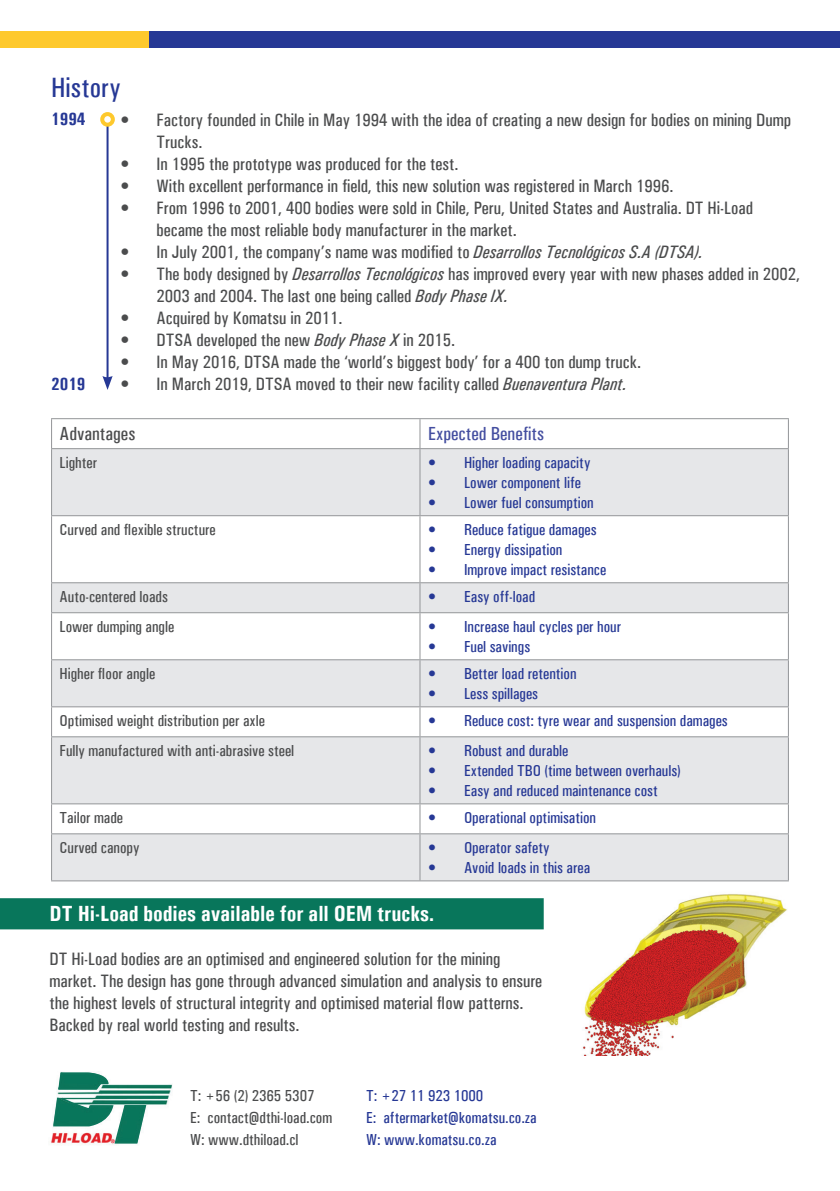
<style>
.page{position:relative;width:840px;height:1191px;background:#fff}
.page>*{position:absolute;margin:0;border:0;box-sizing:border-box;transform-origin:0 0}
.t1{font:500 condensed 28px "Univers";letter-spacing:.005em;color:#263895}
.t2{font:700 condensed 22px "Univers";color:#fff}
.t3{font:500 condensed 19px "Univers";color:#444ea0}
.t4{font:500 condensed 19px "Univers";color:#4b4c4d}
.t5{font:500 condensed 18px/22px "Univers";color:#4b4c4d}
.t6{font:700 condensed 18px "Univers";color:#263895}
.t7{font:500 condensed 16px/22px "Univers";color:#263895}
.t8{font:500 condensed 16px/22px "Univers";color:#4b4c4d}
.s1{font-style:italic}
</style>
<div class="page">
<div style="left:148px;top:31px;width:691px;height:17px;background:#263895"></div>
<div style="left:0;top:31px;width:148px;height:17px;background:#fec92d"></div>
<hr style="left:106px;top:118px;width:2px;height:261px;background:#263895">
<svg style="left:102px;top:376px;width:11px;height:14px"></svg>
<div style="left:0;top:898px;width:543px;height:31px;background:#08765b"></div>
<div style="left:102px;top:114px;width:11px;height:11px;background:#fff;border-radius:50%"></div>
<div style="left:100px;top:112px;width:15px;height:15px;border:4px solid #fec92d;border-radius:50%"></div>
<svg style="left:52px;top:449px;width:735px;height:431px;fill:#e6e7e9"></svg>
<hr style="left:51px;top:418px;width:369px;height:1px;background:#939598">
<svg style="left:51px;top:419px;width:1px;height:29px"></svg>
<hr style="left:420px;top:418px;width:368px;height:1px;background:#939598">
<svg style="left:419px;top:419px;width:1px;height:29px"></svg>
<hr style="left:51px;top:448px;width:369px;height:1px;background:#939598">
<hr style="left:51px;top:449px;width:1px;height:66px;background:#939598">
<hr style="left:420px;top:448px;width:368px;height:1px;background:#939598">
<hr style="left:419px;top:449px;width:1px;height:66px;background:#939598">
<hr style="left:787px;top:449px;width:1px;height:66px;background:#939598">
<hr style="left:51px;top:515px;width:369px;height:1px;background:#939598">
<hr style="left:51px;top:516px;width:1px;height:66px;background:#939598">
<hr style="left:420px;top:515px;width:368px;height:1px;background:#939598">
<hr style="left:419px;top:516px;width:1px;height:66px;background:#939598">
<hr style="left:787px;top:516px;width:1px;height:66px;background:#939598">
<hr style="left:51px;top:582px;width:369px;height:1px;background:#939598">
<svg style="left:51px;top:583px;width:1px;height:29px"></svg>
<hr style="left:420px;top:582px;width:368px;height:1px;background:#939598">
<svg style="left:419px;top:583px;width:1px;height:29px"></svg>
<svg style="left:787px;top:583px;width:1px;height:29px"></svg>
<hr style="left:51px;top:612px;width:369px;height:1px;background:#939598">
<hr style="left:51px;top:613px;width:1px;height:46px;background:#939598">
<hr style="left:420px;top:612px;width:368px;height:1px;background:#939598">
<hr style="left:419px;top:613px;width:1px;height:46px;background:#939598">
<hr style="left:787px;top:613px;width:1px;height:46px;background:#939598">
<hr style="left:51px;top:659px;width:369px;height:1px;background:#939598">
<hr style="left:51px;top:660px;width:1px;height:46px;background:#939598">
<hr style="left:420px;top:659px;width:368px;height:1px;background:#939598">
<hr style="left:419px;top:660px;width:1px;height:46px;background:#939598">
<hr style="left:787px;top:660px;width:1px;height:46px;background:#939598">
<hr style="left:51px;top:706px;width:369px;height:1px;background:#939598">
<svg style="left:51px;top:707px;width:1px;height:29px"></svg>
<hr style="left:420px;top:706px;width:368px;height:1px;background:#939598">
<svg style="left:419px;top:707px;width:1px;height:29px"></svg>
<hr style="left:51px;top:736px;width:369px;height:1px;background:#939598">
<hr style="left:51px;top:737px;width:1px;height:66px;background:#939598">
<hr style="left:420px;top:736px;width:368px;height:1px;background:#939598">
<hr style="left:419px;top:737px;width:1px;height:66px;background:#939598">
<hr style="left:787px;top:737px;width:1px;height:66px;background:#939598">
<hr style="left:51px;top:803px;width:369px;height:1px;background:#939598">
<svg style="left:51px;top:804px;width:1px;height:29px"></svg>
<hr style="left:420px;top:803px;width:368px;height:1px;background:#939598">
<svg style="left:419px;top:804px;width:1px;height:29px"></svg>
<hr style="left:51px;top:833px;width:369px;height:1px;background:#939598">
<hr style="left:51px;top:834px;width:1px;height:46px;background:#939598">
<hr style="left:420px;top:833px;width:368px;height:1px;background:#939598">
<hr style="left:419px;top:834px;width:1px;height:46px;background:#939598">
<hr style="left:787px;top:834px;width:1px;height:46px;background:#939598">
<hr style="left:51px;top:880px;width:369px;height:1px;background:#939598">
<hr style="left:420px;top:880px;width:368px;height:1px;background:#939598">
<img style="left:583px;top:894px;width:204px;height:161px">
<img style="left:51px;top:1084px;width:122px;height:61px">
<svg style="left:52px;top:1072px;width:95px;height:72px"></svg>
<h1 class="t1" style="left:51px;top:71px;width:71px">History</h1>
<p class="t6" style="left:51px;top:108px;width:36px">1994</p>
<p class="t6" style="left:51px;top:373px;width:36px">2019</p>
<p class="t5" style="left:156px;top:109px;width:635px;text-indent:-36px">• Factory founded in Chile in May 1994 with the idea of creating a new design for bodies on mining Dump<br>Trucks.</p>
<p class="t5" style="left:120px;top:153px;width:339px">• In 1995 the prototype was produced for the test.</p>
<p class="t5" style="left:120px;top:175px;width:554px">• With excellent performance in field, this new solution was registered in March 1996.</p>
<p class="t5" style="left:156px;top:197px;width:597px;text-indent:-36px">• From 1996 to 2001, 400 bodies were sold in Chile, Peru, United States and Australia. DT Hi-Load became the most reliable body manufacturer in the market.</p>
<p class="t5" style="left:120px;top:241px;width:583px">• In July 2001, the company’s name was modified to <span class="s1">Desarrollos Tecnológicos S.A (DTSA).</span></p>
<p class="t5" style="left:156px;top:263px;width:644px;text-indent:-36px">• The body designed by <span class="s1">Desarrollos Tecnológicos</span> has improved every year with new phases added in 2002,<br>2003 and 2004. The last one being called <span class="s1">Body Phase IX.</span></p>
<p class="t5" style="left:120px;top:307px;width:223px">• Acquired by Komatsu in 2011.</p>
<p class="t5" style="left:120px;top:329px;width:336px">• DTSA developed the new <span class="s1">Body Phase X</span> in 2015.</p>
<p class="t5" style="left:120px;top:351px;width:521px">• In May 2016, DTSA made the ‘world’s biggest body’ for a 400 ton dump truck.</p>
<p class="t5" style="left:120px;top:373px;width:507px">• In March 2019, DTSA moved to their new facility called <span class="s1">Buenaventura Plant.</span></p>
<p class="t4" style="left:60px;top:422px;width:77px">Advantages</p>
<p class="t3" style="left:428px;top:422px;width:117px">Expected Benefits</p>
<p class="t8" style="left:60px;top:451px;width:39px">Lighter</p>
<p class="t7" style="left:428px;top:451px;width:164px">• Higher loading capacity</p>
<p class="t7" style="left:428px;top:471px;width:154px">• Lower component life</p>
<p class="t7" style="left:428px;top:491px;width:167px">• Lower fuel consumption</p>
<p class="t8" style="left:60px;top:518px;width:158px">Curved and flexible structure</p>
<p class="t7" style="left:428px;top:518px;width:170px">• Reduce fatigue damages</p>
<p class="t7" style="left:428px;top:538px;width:136px">• Energy dissipation</p>
<p class="t7" style="left:428px;top:558px;width:180px">• Improve impact resistance</p>
<p class="t8" style="left:60px;top:585px;width:110px">Auto-centered loads</p>
<p class="t7" style="left:428px;top:585px;width:109px">• Easy off-load</p>
<p class="t8" style="left:60px;top:615px;width:116px">Lower dumping angle</p>
<p class="t7" style="left:428px;top:615px;width:194px">• Increase haul cycles per hour</p>
<p class="t7" style="left:428px;top:635px;width:104px">• Fuel savings</p>
<p class="t8" style="left:60px;top:662px;width:97px">Higher floor angle</p>
<p class="t7" style="left:428px;top:662px;width:150px">• Better load retention</p>
<p class="t7" style="left:428px;top:682px;width:112px">• Less spillages</p>
<p class="t8" style="left:60px;top:709px;width:207px">Optimised weight distribution per axle</p>
<p class="t7" style="left:428px;top:709px;width:301px">• Reduce cost: tyre wear and suspension damages</p>
<p class="t8" style="left:60px;top:739px;width:236px">Fully manufactured with anti-abrasive steel</p>
<p class="t7" style="left:428px;top:739px;width:142px">• Robust and durable</p>
<p class="t7" style="left:428px;top:759px;width:254px">• Extended TBO (time between overhauls)</p>
<p class="t7" style="left:428px;top:779px;width:231px">• Easy and reduced maintenance cost</p>
<p class="t8" style="left:60px;top:806px;width:65px">Tailor made</p>
<p class="t7" style="left:428px;top:806px;width:169px">• Operational optimisation</p>
<p class="t8" style="left:60px;top:836px;width:81px">Curved canopy</p>
<p class="t7" style="left:428px;top:836px;width:123px">• Operator safety</p>
<p class="t7" style="left:428px;top:856px;width:164px">• Avoid loads in this area</p>
<p class="t2" style="left:50px;top:900px;width:385px">DT Hi-Load bodies available for all OEM trucks.</p>
<p class="t5" style="left:50px;top:948px;width:494px">DT Hi-Load bodies are an optimised and engineered solution for the mining market. The design has gone through advanced simulation and analysis to ensure the highest levels of structural integrity and optimised material flow patterns.<br>Backed by real world testing and results.</p>
<p class="t8" style="left:190px;top:1084px;width:143px">T: +56 (2) 2365 5307<br>E: contact@dthi-load.com<br>W: www.dthiload.cl</p>
<p class="t7" style="left:366px;top:1084px;width:172px">T: +27 11 923 1000<br>E: aftermarket@komatsu.co.za<br>W: www.komatsu.co.za</p>
</div>
